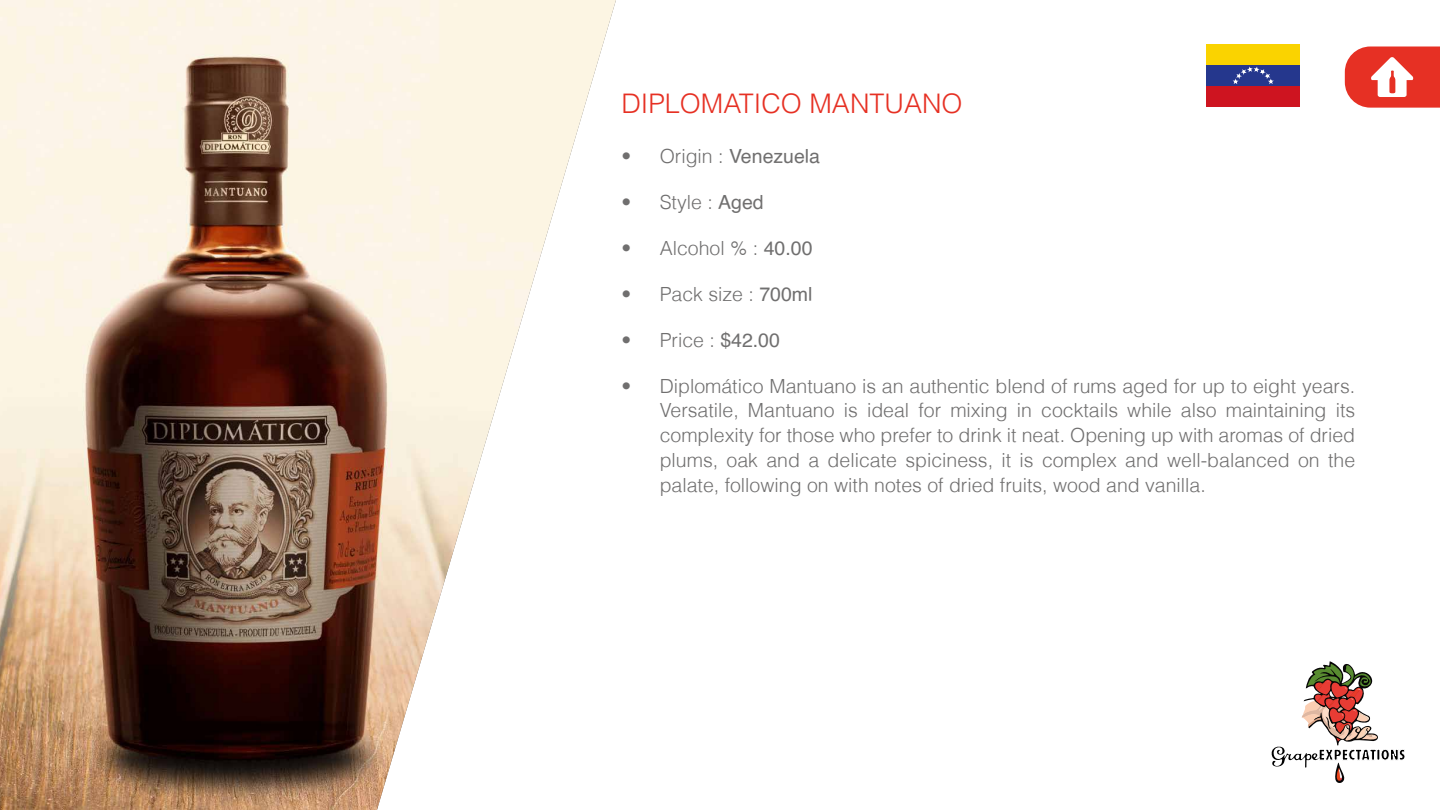
<style>
.page{position:relative;width:1440px;height:810px;background:#fff}
.page>*{position:absolute;margin:0;border:0;box-sizing:border-box;transform-origin:0 0}
.t1{font:300 27px "Helvetica";color:#e63023}
.t2{font:300 19.5px/24.8px "Helvetica";color:#706f6f;text-align:justify}
.t3{font:19.5px "Helvetica";color:#706f6f}
.s1{font-weight:300}
.s2{font-weight:400}
</style>
<div class="page">
<svg style="left:1345px;top:46px;width:95px;height:61px"></svg>
<img style="left:0;top:0;width:616px;height:810px">
<svg style="left:1271px;top:661px;width:134px;height:122px"></svg>
<div style="left:1206px;top:44px;width:94px;height:22px;background:#fad300"></div>
<div style="left:1206px;top:65px;width:94px;height:22px;background:#25378d"></div>
<div style="left:1206px;top:86px;width:94px;height:21px;background:#ce1420"></div>
<svg style="left:1233px;top:66px;width:41px;height:18px"></svg>
<h1 class="t1" style="left:621px;top:87px;width:343px">DIPLOMATICO MANTUANO</h1>
<p class="t3" style="left:621px;top:141px;width:200px"><span class="s1">• Origin :</span> Venezuela</p>
<p class="t2" style="left:621px;top:189px;width:144px">• Style : <span class="s2">Aged</span></p>
<p class="t2" style="left:621px;top:235px;width:193px">• Alcohol % : <span class="s2">40.00</span></p>
<p class="t2" style="left:621px;top:281px;width:193px">• Pack size : <span class="s2">700ml</span></p>
<p class="t2" style="left:621px;top:327px;width:160px">• Price : <span class="s2">$42.00</span></p>
<p class="t2" style="left:660px;top:373px;width:697px;text-indent:-38px">• Diplomático Mantuano is an authentic blend of rums aged for up to eight years.<br>Versatile, Mantuano is ideal for mixing in cocktails while also maintaining its complexity for those who prefer to drink it neat. Opening up with aromas of dried plums, oak and a delicate spiciness, it is complex and well-balanced on the palate, following on with notes of dried fruits, wood and vanilla.</p>
</div>
